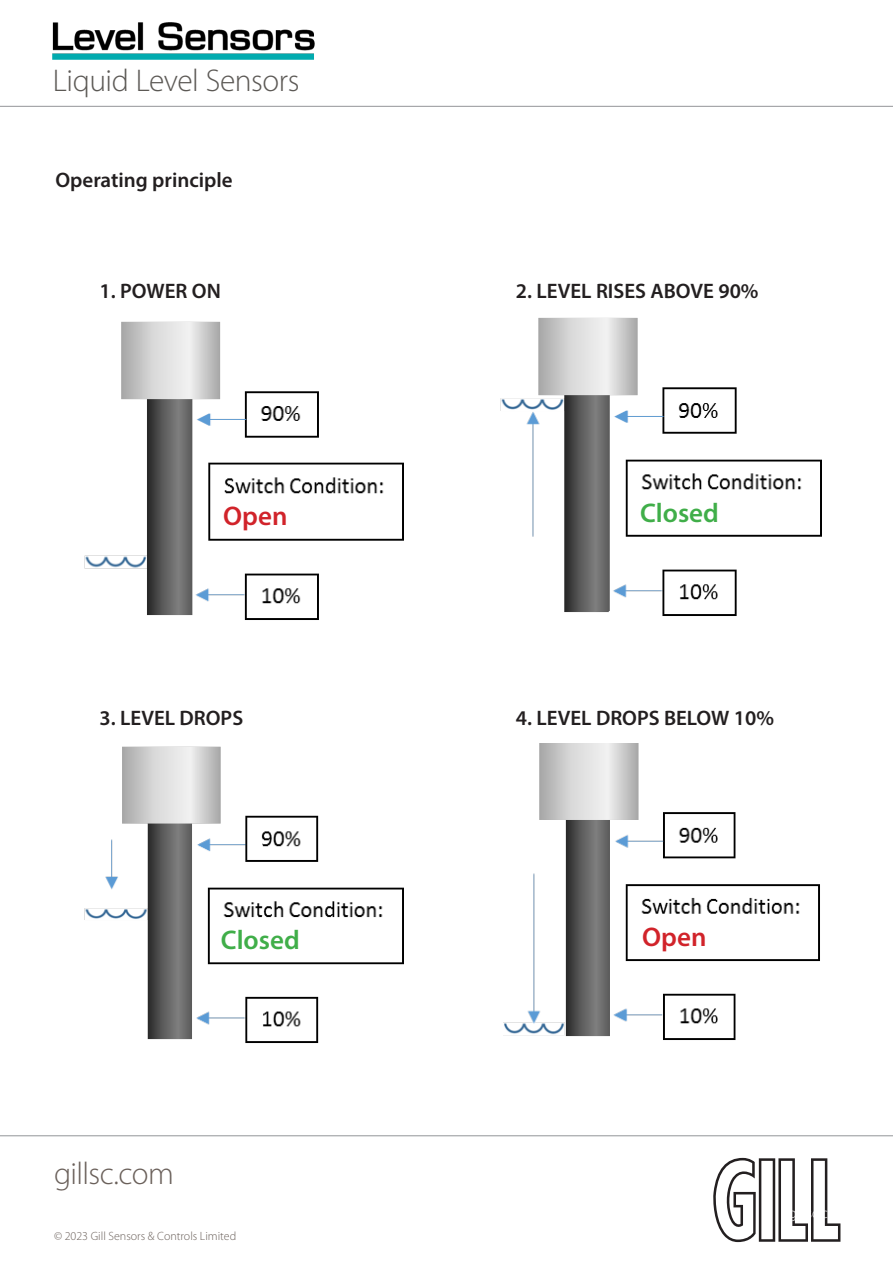
<style>
.page{position:relative;width:893px;height:1263px;background:#fff}
.page>*{position:absolute;margin:0;border:0;box-sizing:border-box;transform-origin:0 0}
.t1{font:300 31.5px "Myriad Pro";letter-spacing:-.015em;color:#5c5955}
.t2{font:300 31.5px "Myriad Pro";letter-spacing:-.02em;color:#6a605a}
.t3{font:600 27px "Myriad Pro";color:#40ae49}
.t4{font:600 27px "Myriad Pro";color:#d1232a}
.t5{font:600 21px "Myriad Pro";color:#231f20}
.t6{font:300 12px "Myriad Pro";color:#6a605a}
</style>
<div class="page">
<hr style="left:0;top:106px;width:893px;height:1px;background:#939598">
<svg style="left:713px;top:1158px;width:127px;height:84px"></svg>
<hr style="left:0;top:1135px;width:893px;height:1px;background:#939598">
<img style="left:53px;top:22px;width:262px;height:37px">
<img style="left:84px;top:321px;width:319px;height:299px">
<img style="left:500px;top:317px;width:321px;height:299px">
<img style="left:84px;top:746px;width:319px;height:297px">
<img style="left:503px;top:743px;width:317px;height:297px">
<div style="left:215px;top:498px;width:84px;height:27px;background:#fff"></div>
<div style="left:637px;top:498px;width:85px;height:27px;background:#fff"></div>
<div style="left:221px;top:929px;width:84px;height:27px;background:#fff"></div>
<div style="left:632px;top:922px;width:84px;height:27px;background:#fff"></div>
<h1 class="t1" style="left:53px;top:62px;width:248px">Liquid Level Sensors</h1>
<p class="t5" style="left:55px;top:167px;width:179px">Operating principle</p>
<p class="t5" style="left:100px;top:278px;width:123px">1. POWER ON</p>
<p class="t5" style="left:516px;top:278px;width:244px">2. LEVEL RISES ABOVE 90%</p>
<p class="t4" style="left:223px;top:499px;width:66px">Open</p>
<p class="t3" style="left:640px;top:496px;width:80px">Closed</p>
<p class="t5" style="left:100px;top:705px;width:145px">3. LEVEL DROPS</p>
<p class="t5" style="left:516px;top:705px;width:260px">4. LEVEL DROPS BELOW 10%</p>
<p class="t3" style="left:221px;top:923px;width:80px">Closed</p>
<h1 class="t2" style="left:54px;top:1155px;width:121px">gillsc.com</h1>
<p class="t6" style="left:54px;top:1228px;width:184px">© 2023 Gill Sensors &amp; Controls Limited</p>
<p class="t4" style="left:642px;top:919px;width:66px">Open</p>
</div>
